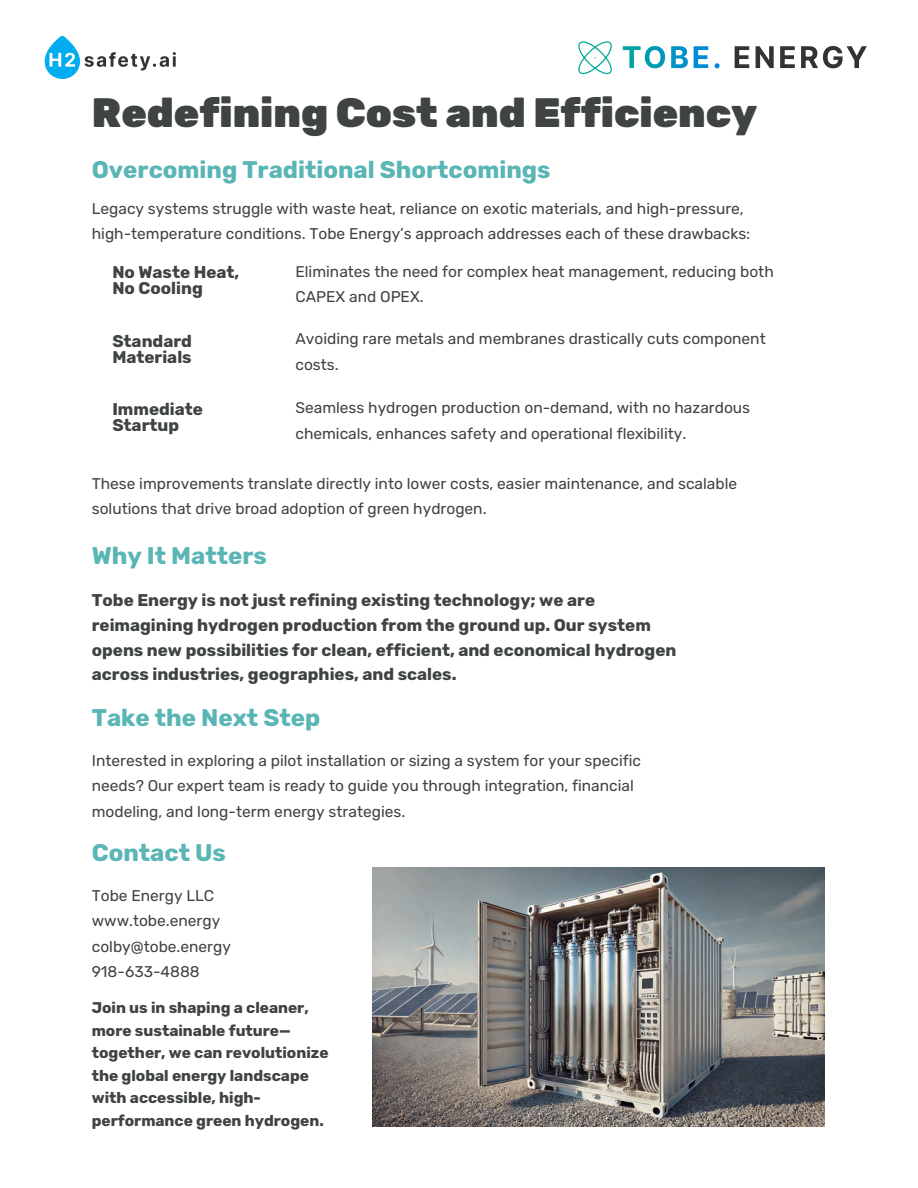
<style>
.page{position:relative;width:918px;height:1188px;background:#fff}
.page>*{position:absolute;margin:0;border:0;box-sizing:border-box;transform-origin:0 0}
.t1{font:900 40.95px "Rubik";color:#3f4440}
.t2{font:700 24px "Rubik";color:#5ab5b5}
.t3{font:700 16.95px/15.9px "Rubik";color:#3f4440}
.t4{font:15.45px/25.3px "Rubik";color:#3f4440}
.t5{font:700 15.45px/22.5px "Rubik";color:#3f4440}
</style>
<div class="page">
<img style="left:373px;top:868px;width:452px;height:258px">
<svg style="left:578px;top:41px;width:34px;height:34px"></svg>
<svg style="left:623px;top:46px;width:97px;height:22px"></svg>
<svg style="left:735px;top:46px;width:132px;height:22px"></svg>
<svg style="left:45px;top:36px;width:131px;height:43px"></svg>
<h2 class="t1" style="left:92px;top:88px;width:667px">Redefining Cost and Efficiency</h2>
<h1 class="t2" style="left:92px;top:156px;width:460px">Overcoming Traditional Shortcomings</h1>
<p class="t4" style="left:92px;top:196px;width:660px">Legacy systems struggle with waste heat, reliance on exotic materials, and high-pressure, high-temperature conditions. Tobe Energy’s approach addresses each of these drawbacks:</p>
<p class="t3" style="left:112px;top:264px;width:129px">No Waste Heat,<br>No Cooling</p>
<p class="t4" style="left:295px;top:259px;width:480px">Eliminates the need for complex heat management, reducing both<br>CAPEX and OPEX.</p>
<h2 class="t3" style="left:112px;top:333px;width:81px">Standard<br>Materials</h2>
<h3 class="t4" style="left:295px;top:326px;width:472px">Avoiding rare metals and membranes drastically cuts component costs.</h3>
<p class="t3" style="left:112px;top:401px;width:92px">Immediate<br>Startup</p>
<h3 class="t4" style="left:295px;top:395px;width:456px">Seamless hydrogen production on-demand, with no hazardous chemicals, enhances safety and operational flexibility.</h3>
<h3 class="t4" style="left:92px;top:471px;width:647px">These improvements translate directly into lower costs, easier maintenance, and scalable solutions that drive broad adoption of green hydrogen.</h3>
<p class="t2" style="left:92px;top:542px;width:176px">Why It Matters</p>
<p class="t3" style="left:92px;top:588px;width:586px;line-height:24.8px">Tobe Energy is not just refining existing technology; we are reimagining hydrogen production from the ground up. Our system opens new possibilities for clean, efficient, and economical hydrogen across industries, geographies, and scales.</p>
<p class="t2" style="left:92px;top:703px;width:230px">Take the Next Step</p>
<p class="t4" style="left:92px;top:748px;width:551px">Interested in exploring a pilot installation or sizing a system for your specific needs? Our expert team is ready to guide you through integration, financial modeling, and long-term energy strategies.</p>
<p class="t2" style="left:92px;top:838px;width:136px">Contact Us</p>
<h2 class="t4" style="left:92px;top:883px;width:124px">Tobe Energy LLC</h2>
<h3 class="t4" style="left:92px;top:908px;width:130px">www.tobe.energy</h3>
<h2 class="t4" style="left:92px;top:934px;width:141px">colby@tobe.energy</h2>
<p class="t4" style="left:92px;top:959px;width:109px">918-633-4888</p>
<p class="t5" style="left:92px;top:997px;width:238px">Join us in shaping a cleaner, more sustainable future— together, we can revolutionize the global energy landscape with accessible, high&shy;performance green hydrogen.</p>
</div>
